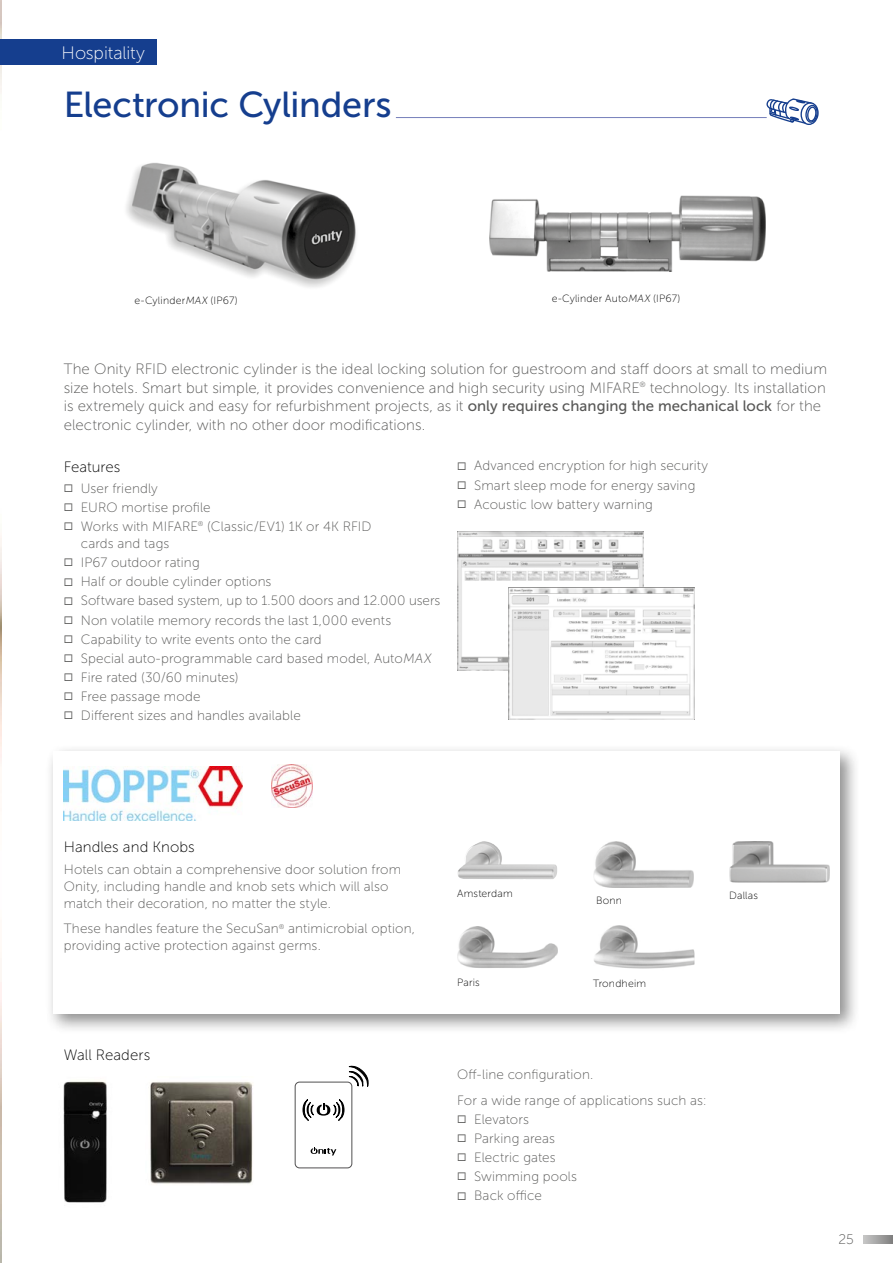
<style>
.page{position:relative;width:893px;height:1263px;background:#fff}
.page>*{position:absolute;margin:0;border:0;box-sizing:border-box;transform-origin:0 0}
.t1{font:36px "Museo Sans 500";letter-spacing:-.005em;color:#153e8e}
.t2{font:18px "Museo Sans 100";letter-spacing:-.005em;color:#fff}
.t3{font:15px/18.8px "Museo Sans 100";letter-spacing:.005em;color:#575756}
.t4{font:15px "Museo Sans 100";letter-spacing:.005em;color:#000}
.t5{font:13.8px "Museo Sans 100";color:#575756}
.t6{font:13.5px/16.8px "Museo Sans 100";letter-spacing:.01em;color:#575756}
.t7{font:10.5px "Museo Sans 100";letter-spacing:.02em;color:#000}
.s1{font-family:"Museo Sans 500"}
</style>
<div class="page">
<img style="left:0;top:0;width:2px;height:1263px">
<div style="left:46px;top:744px;width:814px;height:290px;background:#000;opacity:.45"></div>
<div style="left:53px;top:752px;width:787px;height:262px;background:#fff"></div>
<img style="left:271px;top:765px;width:42px;height:42px">
<img style="left:126px;top:162px;width:230px;height:125px">
<img style="left:489px;top:195px;width:276px;height:76px">
<img style="left:150px;top:1082px;width:103px;height:102px">
<img style="left:63px;top:1081px;width:44px;height:122px">
<img style="left:64px;top:767px;width:178px;height:53px">
<hr style="left:396px;top:117px;width:371px;height:1px;background:#757fba">
<img style="left:457px;top:531px;width:186px;height:140px">
<img style="left:508px;top:588px;width:186px;height:132px">
<img style="left:457px;top:841px;width:100px;height:38px">
<img style="left:594px;top:841px;width:99px;height:47px">
<img style="left:729px;top:841px;width:100px;height:42px">
<img style="left:457px;top:926px;width:100px;height:42px">
<img style="left:594px;top:925px;width:100px;height:44px">
<div style="left:295px;top:1081px;width:57px;height:87px;border:1px solid #515051;border-radius:4px"></div>
<svg style="left:302px;top:1099px;width:43px;height:22px"></svg>
<svg style="left:311px;top:1147px;width:25px;height:8px"></svg>
<svg style="left:348px;top:1065px;width:21px;height:22px"></svg>
<div style="left:0;top:39px;width:156px;height:25px;background:#153e8e"></div>
<svg style="left:766px;top:98px;width:53px;height:27px"></svg>
<svg style="left:863px;top:1235px;width:30px;height:9px"></svg>
<h2 class="t2" style="left:62px;top:43px;width:85px">Hospitality</h2>
<h1 class="t1" style="left:64px;top:85px;width:329px">Electronic Cylinders</h1>
<p class="t7" style="left:135px;top:295px;width:105px">e-CylinderMAX (IP67)</p>
<p class="t7" style="left:552px;top:293px;width:130px">e-Cylinder AutoMAX (IP67)</p>
<p class="t3" style="left:64px;top:359px;width:765px">The Onity RFID electronic cylinder is the ideal locking solution for guestroom and staff doors at small to medium size hotels. Smart but simple, it provides convenience and high security using MIFARE<sup>®</sup> technology. Its installation is extremely quick and easy for refurbishment projects, as it <span class="s1">only requires changing the mechanical lock</span> for the electronic cylinder, with no other door modifications.</p>
<p class="t4" style="left:64px;top:458px;width:58px">Features</p>
<p class="t6" style="left:64px;top:480px;width:96px">◻ User friendly</p>
<p class="t6" style="left:64px;top:499px;width:148px">◻ EURO mortise profile</p>
<p class="t6" style="left:81px;top:518px;width:292px;text-indent:-17px">◻ Works with MIFARE<sup>®</sup> (Classic/EV1) 1K or 4K RFID cards and tags</p>
<p class="t6" style="left:64px;top:554px;width:138px">◻ IP67 outdoor rating</p>
<p class="t6" style="left:64px;top:573px;width:209px">◻ Half or double cylinder options</p>
<p class="t6" style="left:64px;top:593px;width:378px">◻ Software based system, up to 1.500 doors and 12.000 users</p>
<p class="t6" style="left:64px;top:612px;width:329px">◻ Non volatile memory records the last 1,000 events</p>
<p class="t6" style="left:64px;top:631px;width:259px">◻ Capability to write events onto the card</p>
<p class="t6" style="left:64px;top:650px;width:371px">◻ Special auto-programmable card based model, AutoMAX</p>
<p class="t6" style="left:64px;top:669px;width:176px">◻ Fire rated (30/60 minutes)</p>
<p class="t6" style="left:64px;top:688px;width:138px">◻ Free passage mode</p>
<p class="t6" style="left:64px;top:707px;width:239px">◻ Different sizes and handles available</p>
<p class="t6" style="left:457px;top:458px;width:253px">◻ Advanced encryption for high security</p>
<p class="t6" style="left:457px;top:477px;width:240px">◻ Smart sleep mode for energy saving</p>
<p class="t6" style="left:457px;top:496px;width:197px">◻ Acoustic low battery warning</p>
<p class="t4" style="left:64px;top:839px;width:132px">Handles and Knobs</p>
<p class="t6" style="left:64px;top:861px;width:339px">Hotels can obtain a comprehensive door solution from<br>Onity, including handle and knob sets which will also match their decoration, no matter the style.</p>
<p class="t6" style="left:64px;top:920px;width:353px">These handles feature the SecuSan<sup>®</sup> antimicrobial option, providing active protection against germs.</p>
<p class="t4" style="left:64px;top:1046px;width:88px">Wall Readers</p>
<p class="t7" style="left:457px;top:888px;width:57px">Amsterdam</p>
<p class="t7" style="left:596px;top:895px;width:27px">Bonn</p>
<p class="t7" style="left:457px;top:976px;width:24px">Paris</p>
<p class="t7" style="left:593px;top:977px;width:54px">Trondheim</p>
<p class="t7" style="left:729px;top:890px;width:30px">Dallas</p>
<p class="t6" style="left:457px;top:1061px;width:251px;line-height:26px">Off-line configuration.<br>For a wide range of applications such as:</p>
<p class="t6" style="left:457px;top:1111px;width:73px">◻ Elevators</p>
<p class="t6" style="left:457px;top:1130px;width:99px">◻ Parking areas</p>
<p class="t6" style="left:457px;top:1149px;width:100px">◻ Electric gates</p>
<p class="t6" style="left:457px;top:1168px;width:122px">◻ Swimming pools</p>
<p class="t6" style="left:457px;top:1187px;width:86px">◻ Back office</p>
<p class="t5" style="left:838px;top:1231px;width:17px">25</p>
</div>
